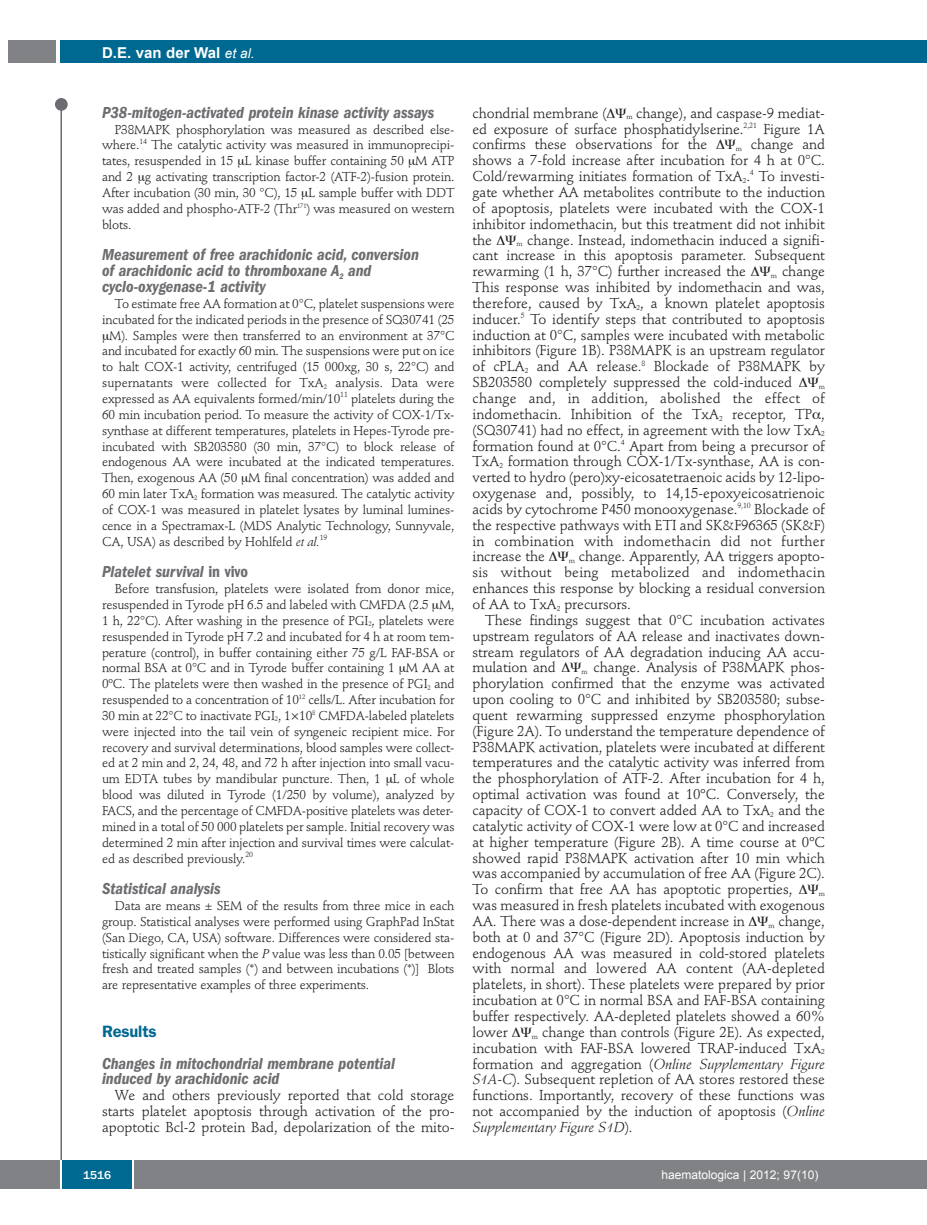
<style>
.page{position:relative;width:927px;height:1225px;background:#fff}
.page>*{position:absolute;margin:0;border:0;box-sizing:border-box;transform-origin:0 0}
.t1{font:italic 600 condensed 16.5px/15.9px "Franklin Gothic";color:#6c6d70}
.t2{font:600 16.5px "Franklin Gothic";letter-spacing:-.01em;color:#006991}
.t3{font:700 15px "Arial";color:#fff}
.t4{font:14.25px/15.9px "Stempel Schneidler";letter-spacing:-.005em;color:#231f20;text-align:justify}
.t5{font:12.75px/15.9px "Stempel Schneidler";letter-spacing:-.015em;color:#231f20;text-align:justify}
.t6{font:12.75px "Stempel Schneidler";letter-spacing:.005em;color:#231f20}
.t7{font:12px "Arial";color:#fff}
.t8{font:500 12px "Franklin Gothic";color:#fff}
.t9{font:7.2px "Stempel Schneidler";color:#231f20}
.s1{font-weight:400;font-style:italic;font-size:13.5px}
.s2{font-style:italic}
.s3{font-style:normal}
.s4{font-size:14.25px}
</style>
<div class="page">
<div style="left:911px;top:40px;width:16px;height:22px;background:#006991"></div>
<div style="left:910px;top:1160px;width:17px;height:28px;background:#808285"></div>
<div style="left:55px;top:98px;width:13px;height:13px;background:#6c6d70;border-radius:50%"></div>
<hr style="left:60px;top:101px;width:2px;height:1061px;background:#6c6d70">
<div style="left:60px;top:40px;width:852px;height:22px;background:#006991"></div>
<div style="left:9px;top:40px;width:47px;height:22px;background:#808285"></div>
<div style="left:0;top:1160px;width:911px;height:28px;background:#808285"></div>
<div style="left:62px;top:1160px;width:71px;height:28px;background:#006991"></div>
<hr style="left:60px;top:1160px;width:2px;height:28px;background:#fff">
<svg style="left:133px;top:1160px;width:1px;height:28px"></svg>
<p class="t3" style="left:102px;top:44px;width:154px">D.e. van der wal <span class="s1">et al.</span></p>
<p class="t1" style="left:102px;top:105px;width:334px">P38-mitogen-activated protein kinase activity assays</p>
<p class="t5" style="left:102px;top:122px;width:354px;text-indent:13px">P38MAPK phosphorylation was measured as described else&shy;where.<sup>14</sup> The catalytic activity was measured in immunoprecipi&shy;tates, resuspended in 15 L kinase buffer containing 50 M ATP and 2 g activating transcription factor-2 (ATF-2)-fusion protein.<br>After incubation (30 min, 30 °C), 15 L sample buffer with DDT was added and phospho-ATF-2 (Thr<sup>171</sup>) was measured on western blots.</p>
<p class="t1" style="left:102px;top:248px;width:318px">Measurement of free arachidonic acid, conversion of arachidonic acid to thromboxane A<sub>2</sub> and cyclo-oxygenase-1 activity</p>
<p class="t5" style="left:115px;top:297px;width:341px">To estimate free AA formation at 0°C, platelet suspensions were</p>
<p class="t5" style="left:102px;top:313px;width:354px">incubated for the indicated periods in the presence of SQ30741 (25</p>
<p class="t5" style="left:109px;top:328px;width:347px">M). Samples were then transferred to an environment at 37°C</p>
<p class="t5" style="left:102px;top:344px;width:354px">and incubated for exactly 60 min. The suspensions were put on ice</p>
<p class="t5" style="left:102px;top:360px;width:354px">to halt COX-1 activity, centrifuged (15 000xg, 30 s, 22°C) and</p>
<p class="t6" style="left:102px;top:377px;width:354px">supernatants were collected for TxA<sub>2</sub> analysis. Data were</p>
<p class="t5" style="left:102px;top:392px;width:354px">expressed as AA equivalents formed/min/10<sup>11</sup> platelets during the</p>
<p class="t5" style="left:102px;top:408px;width:354px">60 min incubation period. To measure the activity of COX-1/Tx-</p>
<p class="t5" style="left:102px;top:423px;width:354px">synthase at different temperatures, platelets in Hepes-Tyrode pre-</p>
<p class="t5" style="left:102px;top:439px;width:354px">incubated with SB203580 (30 min, 37°C) to block release of</p>
<p class="t5" style="left:102px;top:455px;width:354px">endogenous AA were incubated at the indicated temperatures.</p>
<p class="t5" style="left:102px;top:471px;width:354px">Then, exogenous AA (50 M final concentration) was added and</p>
<p class="t5" style="left:102px;top:487px;width:354px">60 min later TxA<sub>2</sub> formation was measured. The catalytic activity</p>
<p class="t5" style="left:102px;top:503px;width:354px">of COX-1 was measured in platelet lysates by luminal lumines-</p>
<p class="t5" style="left:102px;top:518px;width:354px">cence in a Spectramax-L (MDS Analytic Technology, Sunnyvale,</p>
<p class="t5" style="left:102px;top:534px;width:227px">CA, USA) as described by Hohlfeld <span class="s2">et al.</span><sup>19</sup></p>
<p class="t1" style="left:102px;top:565px;width:148px">Platelet survival <span class="s3">in vivo</span></p>
<p class="t5" style="left:102px;top:582px;width:354px;text-indent:13px">Before transfusion, platelets were isolated from donor mice, resuspended in Tyrode pH 6.5 and labeled with CMFDA (2.5 M, 1 h, 22°C). After washing in the presence of PGI<sub>2</sub>, platelets were resuspended in Tyrode pH 7.2 and incubated for 4 h at room tem&shy;perature (control), in buffer containing either 75 g/L FAF-BSA or normal BSA at 0°C and in Tyrode buffer containing 1 M AA at 0ºC. The platelets were then washed in the presence of PGI<sub>2</sub> and resuspended to a concentration of 10<sup>12</sup> cells/L. After incubation for 30 min at 22°C to inactivate PGI<sub>2</sub>, 1<span class="s4">×</span>10<sup>8</sup> CMFDA-labeled platelets were injected into the tail vein of syngeneic recipient mice. For recovery and survival determinations, blood samples were collect&shy;ed at 2 min and 2, 24, 48, and 72 h after injection into small vacu&shy;um EDTA tubes by mandibular puncture. Then, 1 L of whole blood was diluted in Tyrode (1/250 by volume), analyzed by FACS, and the percentage of CMFDA-positive platelets was deter&shy;mined in a total of 50 000 platelets per sample. Initial recovery was determined 2 min after injection and survival times were calculat&shy;ed as described previously.<sup>20</sup></p>
<p class="t1" style="left:102px;top:882px;width:120px">Statistical analysis</p>
<p class="t5" style="left:102px;top:899px;width:354px;text-indent:13px">Data are means ± SEM of the results from three mice in each group. Statistical analyses were performed using GraphPad InStat (San Diego, CA, USA) software. Differences were considered sta&shy;tistically significant when the <span class="s2">P</span> value was less than 0.05 [between fresh and treated samples (*) and between incubations (*)] Blots are representative examples of three experiments.</p>
<p class="t2" style="left:102px;top:1025px;width:56px">Results</p>
<p class="t1" style="left:102px;top:1056px;width:295px">Changes in mitochondrial membrane potential induced by arachidonic acid</p>
<p class="t4" style="left:102px;top:1088px;width:354px;text-indent:13px">We and others previously reported that cold storage starts platelet apoptosis through activation of the pro&shy;apoptotic Bcl-2 protein Bad, depolarization of the mito-</p>
<p class="t4" style="left:472px;top:106px;width:354px;text-indent:154px"><sub>m</sub> change), and caspase-9 mediat&shy;ed exposure of surface phosphatidylserine.<sup>2,21</sup> Figure 1A confirms these observations for the</p>
<p class="t4" style="left:472px;top:106px;width:136px">chondrial membrane (</p>
<p class="t4" style="left:472px;top:138px;width:354px;text-indent:263px"><sub>m</sub> change and shows a 7-fold increase after incubation for 4 h at 0°C.<br>Cold/rewarming initiates formation of TxA<sub>2</sub>.<sup>4</sup> To investi&shy;gate whether AA metabolites contribute to the induction of apoptosis, platelets were incubated with the COX-1 inhibitor indomethacin, but this treatment did not inhibit the</p>
<p class="t4" style="left:472px;top:233px;width:354px;text-indent:44px"><sub>m</sub> change. Instead, indomethacin induced a signifi&shy;cant increase in this apoptosis parameter. Subsequent rewarming (1 h, 37°C) further increased the</p>
<p class="t4" style="left:472px;top:265px;width:354px;text-indent:298px"><sub>m</sub> change This response was inhibited by indomethacin and was, therefore, caused by TxA<sub>2</sub>, a known platelet apoptosis inducer.<sup>5</sup> To identify steps that contributed to apoptosis induction at 0°C, samples were incubated with metabolic inhibitors (Figure 1B). P38MAPK is an upstream regulator of cPLA<sub>2</sub> and AA release.<sup>8</sup> Blockade of P38MAPK by SB203580 completely suppressed the cold-induced</p>
<p class="t9" style="left:819px;top:383px;width:8px">m</p>
<p class="t4" style="left:472px;top:391px;width:354px">change and, in addition, abolished the effect of indomethacin. Inhibition of the TxA<sub>2</sub> receptor, TP , (SQ30741) had no effect, in agreement with the low TxA<sub>2 </sub>formation found at 0°C.<sup>4</sup> Apart from being a precursor of TxA<sub>2</sub> formation through COX-1/Tx-synthase, AA is con&shy;verted to hydro (pero)xy-eicosatetraenoic acids by 12-lipo&shy;oxygenase and, possibly, to 14,15-epoxyeicosatrienoic acids by cytochrome P450 monooxygenase.<sup>9,10</sup> Blockade of the respective pathways with ETI and SK&amp;F96365 (SK&amp;F) in combination with indomethacin did not further increase the</p>
<p class="t4" style="left:472px;top:550px;width:354px;text-indent:96px"><sub>m</sub> change. Apparently, AA triggers apopto&shy;sis without being metabolized and indomethacin enhances this response by blocking a residual conversion of AA to TxA<sub>2</sub> precursors.</p>
<p class="t4" style="left:472px;top:613px;width:354px;text-indent:13px">These findings suggest that 0°C incubation activates upstream regulators of AA release and inactivates down&shy;stream regulators of AA degradation inducing AA accu&shy;mulation and</p>
<p class="t4" style="left:472px;top:661px;width:354px;text-indent:109px"><sub>m</sub> change. Analysis of P38MAPK phos&shy;phorylation confirmed that the enzyme was activated upon cooling to 0°C and inhibited by SB203580; subse&shy;quent rewarming suppressed enzyme phosphorylation (Figure 2A). To understand the temperature dependence of P38MAPK activation, platelets were incubated at different temperatures and the catalytic activity was inferred from the phosphorylation of ATF-2. After incubation for 4 h, optimal activation was found at 10ºC. Conversely, the capacity of COX-1 to convert added AA to TxA<sub>2</sub> and the catalytic activity of COX-1 were low at 0°C and increased at higher temperature (Figure 2B). A time course at 0ºC showed rapid P38MAPK activation after 10 min which was accompanied by accumulation of free AA (Figure 2C).<br>To confirm that free AA has apoptotic properties,</p>
<p class="t9" style="left:819px;top:890px;width:8px">m</p>
<p class="t4" style="left:472px;top:898px;width:354px">was measured in fresh platelets incubated with exogenous<br>AA. There was a dose-dependent increase in</p>
<p class="t4" style="left:472px;top:914px;width:354px;text-indent:296px"><sub>m</sub> change, both at 0 and 37°C (Figure 2D). Apoptosis induction by endogenous AA was measured in cold-stored platelets with normal and lowered AA content (AA-depleted platelets, in short). These platelets were prepared by prior incubation at 0°C in normal BSA and FAF-BSA containing buffer respectively. AA-depleted platelets showed a 60% lower</p>
<p class="t4" style="left:472px;top:1025px;width:354px;text-indent:59px"><sub>m</sub> change than controls (Figure 2E). As expected, incubation with FAF-BSA lowered TRAP-induced TxA<sub>2 </sub>formation and aggregation (<span class="s2">Online Supplementary Figure S1A-C</span>). Subsequent repletion of AA stores restored these functions. Importantly, recovery of these functions was not accompanied by the induction of apoptosis (<span class="s2">Online Supplementary Figure S1D</span>).</p>
<p class="t8" style="left:83px;top:1171px;width:30px">1516</p>
<p class="t7" style="left:661px;top:1168px;width:158px">haematologica | 2012; 97(10)</p>
</div>
